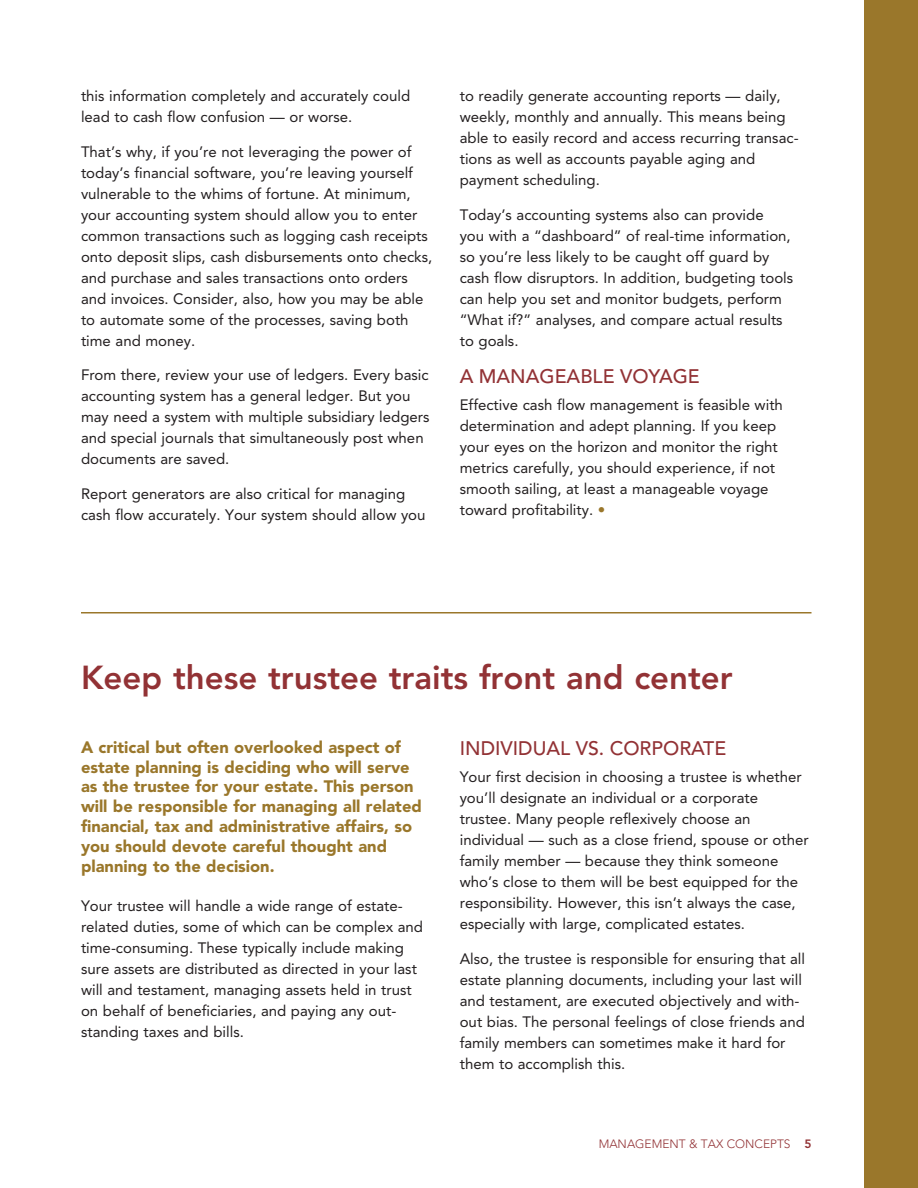
<style>
.page{position:relative;width:918px;height:1188px;background:#fff}
.page>*{position:absolute;margin:0;border:0;box-sizing:border-box;transform-origin:0 0}
.t1{font:800 33px "Avenir LT Std";color:#923235}
.t2{font:500 19.5px "Avenir LT Std";color:#923235}
.t3{font:900 16.5px/19.8px "Avenir LT Std";color:#9a772b}
.t4{font:15px/21px "Avenir LT Std";color:#231f20}
.t5{font:300 12px "Avenir LT Std";color:#923235}
.s1{color:#9a772b}
.s2{font-weight:800}
</style>
<div class="page">
<hr style="left:81px;top:612px;width:731px;height:2px;background:#9a772b">
<div style="left:864px;top:0;width:54px;height:1188px;background:#9a772b"></div>
<p class="t4" style="left:81px;top:86px;width:331px">this information completely and accurately could lead to cash flow confusion — or worse.</p>
<p class="t4" style="left:81px;top:141px;width:353px">That’s why, if you’re not leveraging the power of today’s financial software, you’re leaving yourself vulnerable to the whims of fortune. At minimum, your accounting system should allow you to enter common transactions such as logging cash receipts onto deposit slips, cash disbursements onto checks, and purchase and sales transactions onto orders and invoices. Consider, also, how you may be able to automate some of the processes, saving both time and money.</p>
<p class="t4" style="left:81px;top:365px;width:350px">From there, review your use of ledgers. Every basic accounting system has a general ledger. But you may need a system with multiple subsidiary ledgers and special journals that simultaneously post when documents are saved.</p>
<p class="t4" style="left:81px;top:483px;width:346px">Report generators are also critical for managing cash flow accurately. Your system should allow you</p>
<p class="t4" style="left:460px;top:86px;width:340px">to readily generate accounting reports — daily, weekly, monthly and annually. This means being able to easily record and access recurring transac&shy;tions as well as accounts payable aging and payment scheduling.</p>
<p class="t4" style="left:460px;top:204px;width:335px">Today’s accounting systems also can provide<br>you with a “dashboard” of real-time information, so you’re less likely to be caught off guard by cash flow disruptors. In addition, budgeting tools can help you set and monitor budgets, perform “What if?” analyses, and compare actual results to goals.</p>
<h2 class="t2" style="left:460px;top:365px;width:242px">A MANAGEABLE VOYAGE</h2>
<p class="t4" style="left:460px;top:394px;width:325px">Effective cash flow management is feasible with determination and adept planning. If you keep your eyes on the horizon and monitor the right metrics carefully, you should experience, if not smooth sailing, at least a manageable voyage toward profitability. <span class="s1">•</span></p>
<h1 class="t1" style="left:81px;top:658px;width:653px">Keep these trustee traits front and center</h1>
<p class="t3" style="left:81px;top:737px;width:342px">A critical but often overlooked aspect of estate planning is deciding who will serve as the trustee for your estate. This person will be responsible for managing all related financial, tax and administrative affairs, so you should devote careful thought and planning to the decision.</p>
<p class="t4" style="left:81px;top:895px;width:344px">Your trustee will handle a wide range of estate&shy;related duties, some of which can be complex and time-consuming. These typically include making sure assets are distributed as directed in your last will and testament, managing assets held in trust on behalf of beneficiaries, and paying any out&shy;standing taxes and bills.</p>
<h2 class="t2" style="left:460px;top:737px;width:268px">INDIVIDUAL VS. CORPORATE</h2>
<p class="t4" style="left:460px;top:767px;width:350px">Your first decision in choosing a trustee is whether you’ll designate an individual or a corporate trustee. Many people reflexively choose an individual — such as a close friend, spouse or other family member — because they think someone who’s close to them will be best equipped for the responsibility. However, this isn’t always the case, especially with large, complicated estates.</p>
<p class="t4" style="left:460px;top:948px;width:347px">Also, the trustee is responsible for ensuring that all estate planning documents, including your last will and testament, are executed objectively and with&shy;out bias. The personal feelings of close friends and family members can sometimes make it hard for them to accomplish this.</p>
<p class="t5" style="left:599px;top:1136px;width:214px">MANAGEMENT &amp; TAX CONCEPTS <span class="s2">5</span></p>
</div>
